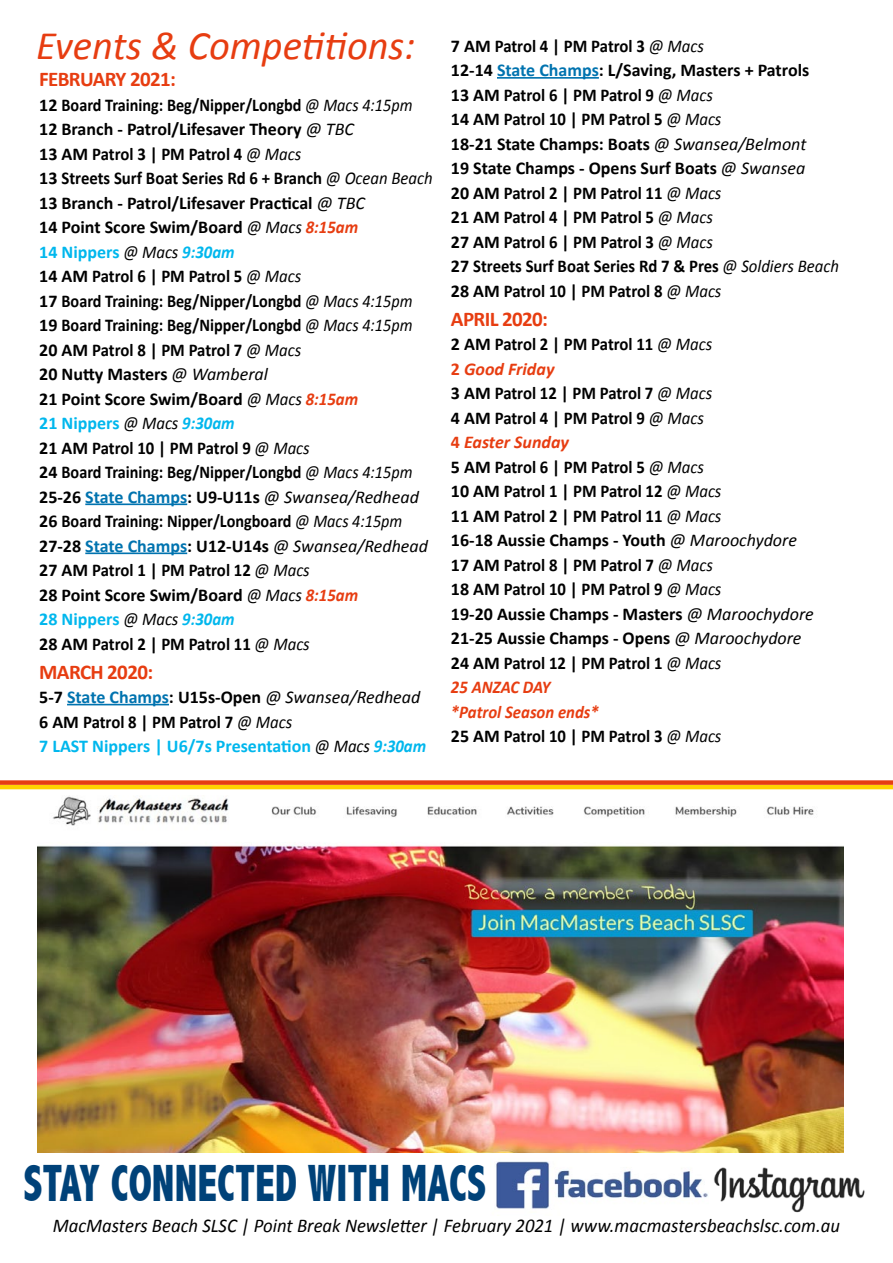
<style>
.page{position:relative;width:893px;height:1263px;background:#fff}
.page>*{position:absolute;margin:0;border:0;box-sizing:border-box;transform-origin:0 0}
.t1{font:800 condensed 52.5px "Abadi";color:#004279;scale:.8 1}
.t2{font:italic 40.5px "Calibri";color:#e73d11}
.t3{font:700 21px "Calibri";letter-spacing:-.03em;color:#e73d11}
.t4{font:italic 19.5px "Calibri";color:#000;scale:.96 1}
.t5{font:700 18px/24.5px "Calibri";color:#000}
.s1{font-weight:400;font-style:italic}
.s2{font-style:italic;color:#e73d11}
.s3{color:#00b7ed}
.s4{font-style:italic;color:#00b7ed}
.s5{color:#0073af}
.s6{color:#e73d11}
</style>
<div class="page">
<hr style="left:85px;top:503px;width:102px;height:2px;background:#0073af">
<hr style="left:85px;top:552px;width:102px;height:2px;background:#0073af">
<hr style="left:67px;top:704px;width:102px;height:1px;background:#0073af">
<hr style="left:497px;top:77px;width:102px;height:2px;background:#0073af">
<hr style="left:0;top:785px;width:893px;height:4px;background:#ffd300">
<div style="left:0;top:780px;width:893px;height:5px;background:#e73d11"></div>
<img style="left:38px;top:796px;width:805px;height:356px">
<img style="left:714px;top:1167px;width:151px;height:46px">
<img style="left:496px;top:1161px;width:212px;height:48px">
<h2 class="t2" style="left:36px;top:18px;width:381px">Events &amp; Competitions:</h2>
<p class="t3" style="left:39px;top:66px;width:138px">FEBRUARY 2021:</p>
<p class="t5" style="left:39px;top:92px;width:395px">12 Board Training: Beg/Nipper/Longbd <span class="s1">@ Macs 4:15pm </span>12 Branch - Patrol/Lifesaver Theory <span class="s1">@ TBC<br></span>13 AM Patrol 3 | PM Patrol 4 <span class="s1">@ Macs<br></span>13 Streets Surf Boat Series Rd 6 + Branch <span class="s1">@ Ocean Beach </span>13 Branch - Patrol/Lifesaver Practical <span class="s1">@ TBC<br></span>14 Point Score Swim/Board <span class="s1">@ Macs</span> <span class="s2">8:15am<br></span><span class="s3">14 Nippers</span> <span class="s1">@ Macs</span> <span class="s4">9:30am<br></span>14 AM Patrol 6 | PM Patrol 5 <span class="s1">@ Macs<br></span>17 Board Training: Beg/Nipper/Longbd <span class="s1">@ Macs 4:15pm </span>19 Board Training: Beg/Nipper/Longbd <span class="s1">@ Macs 4:15pm </span>20 AM Patrol 8 | PM Patrol 7 <span class="s1">@ Macs<br></span>20 Nutty Masters <span class="s1">@ Wamberal<br></span>21 Point Score Swim/Board <span class="s1">@ Macs</span> <span class="s2">8:15am<br></span><span class="s3">21 Nippers</span> <span class="s1">@ Macs</span> <span class="s4">9:30am<br></span>21 AM Patrol 10 | PM Patrol 9 <span class="s1">@ Macs<br></span>24 Board Training: Beg/Nipper/Longbd <span class="s1">@ Macs 4:15pm </span>25-26 <span class="s5">State Champs</span>: U9-U11s <span class="s1">@ Swansea/Redhead </span>26 Board Training: Nipper/Longboard <span class="s1">@ Macs 4:15pm </span>27-28 <span class="s5">State Champs</span>: U12-U14s <span class="s1">@ Swansea/Redhead </span>27 AM Patrol 1 | PM Patrol 12 <span class="s1">@ Macs<br></span>28 Point Score Swim/Board <span class="s1">@ Macs</span> <span class="s2">8:15am<br></span><span class="s3">28 Nippers</span> <span class="s1">@ Macs</span> <span class="s4">9:30am<br></span>28 AM Patrol 2 | PM Patrol 11 <span class="s1">@ Macs</span></p>
<p class="t3" style="left:39px;top:658px;width:115px">MARCH 2020:</p>
<p class="t5" style="left:39px;top:685px;width:389px">5-7 <span class="s5">State Champs</span>: U15s-Open <span class="s1">@ Swansea/Redhead<br></span>6 AM Patrol 8 | PM Patrol 7 <span class="s1">@ Macs<br></span><span class="s3">7 LAST Nippers | U6/7s Presentation</span> <span class="s1">@ Macs</span> <span class="s4">9:30am</span></p>
<p class="t5" style="left:451px;top:34px;width:390px">7 AM Patrol 4 | PM Patrol 3 <span class="s1">@ Macs<br></span>12-14 <span class="s5">State Champs</span>: L/Saving, Masters + Patrols<br>13 AM Patrol 6 | PM Patrol 9 <span class="s1">@ Macs<br></span>14 AM Patrol 10 | PM Patrol 5 <span class="s1">@ Macs<br></span>18-21 State Champs: Boats <span class="s1">@ Swansea/Belmont<br></span>19 State Champs - Opens Surf Boats <span class="s1">@ Swansea<br></span>20 AM Patrol 2 | PM Patrol 11 <span class="s1">@ Macs<br></span>21 AM Patrol 4 | PM Patrol 5 <span class="s1">@ Macs<br></span>27 AM Patrol 6 | PM Patrol 3 <span class="s1">@ Macs<br></span>27 Streets Surf Boat Series Rd 7 &amp; Pres <span class="s1">@ Soldiers Beach </span>28 AM Patrol 10 | PM Patrol 8 <span class="s1">@ Macs</span></p>
<p class="t3" style="left:451px;top:305px;width:99px">APRIL 2020:</p>
<p class="t5" style="left:451px;top:332px;width:364px">2 AM Patrol 2 | PM Patrol 11 <span class="s1">@ Macs<br></span><span class="s6">2</span> <span class="s2">Good Friday<br></span>3 AM Patrol 12 | PM Patrol 7 <span class="s1">@ Macs<br></span>4 AM Patrol 4 | PM Patrol 9 <span class="s1">@ Macs<br></span><span class="s6">4</span> <span class="s2">Easter Sunday<br></span>5 AM Patrol 6 | PM Patrol 5 <span class="s1">@ Macs<br></span>10 AM Patrol 1 | PM Patrol 12 <span class="s1">@ Macs<br></span>11 AM Patrol 2 | PM Patrol 11 <span class="s1">@ Macs<br></span>16-18 Aussie Champs - Youth <span class="s1">@ Maroochydore<br></span>17 AM Patrol 8 | PM Patrol 7 <span class="s1">@ Macs<br></span>18 AM Patrol 10 | PM Patrol 9 <span class="s1">@ Macs<br></span>19-20 Aussie Champs - Masters <span class="s1">@ Maroochydore<br></span>21-25 Aussie Champs - Opens <span class="s1">@ Maroochydore<br></span>24 AM Patrol 12 | PM Patrol 1 <span class="s1">@ Macs<br></span><span class="s2">25 ANZAC DAY<br>*Patrol Season ends*<br></span>25 AM Patrol 10 | PM Patrol 3 <span class="s1">@ Macs</span></p>
<h1 class="t1" style="left:23px;top:1153px;width:580px">STAY CONNECTED WITH MACS</h1>
<p class="t4" style="left:53px;top:1212px;width:821px">MacMasters Beach SLSC | Point Break Newsletter | February 2021 | www.macmastersbeachslsc.com.au</p>
</div>
